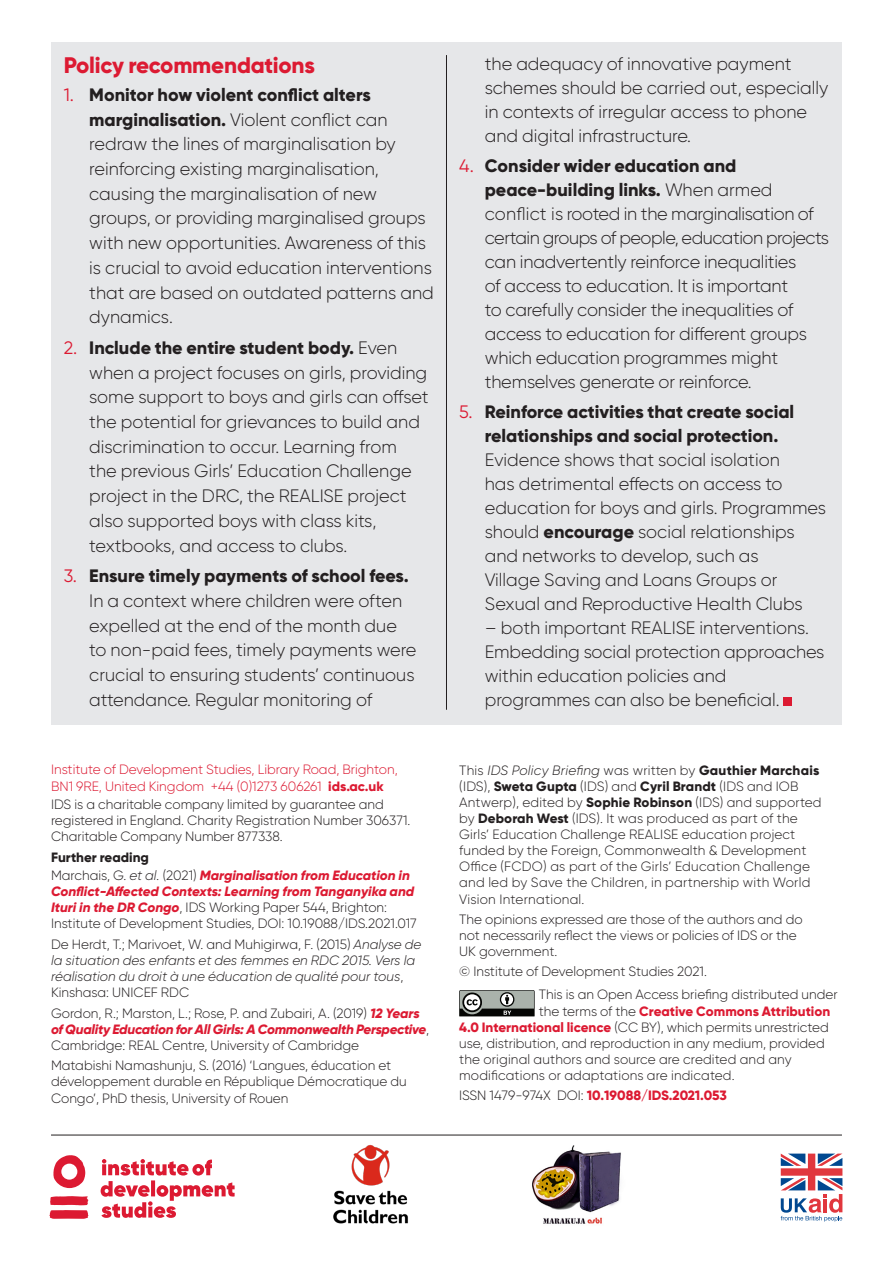
<style>
.page{position:relative;width:893px;height:1263px;background:#fff}
.page>*{position:absolute;margin:0;border:0;box-sizing:border-box;transform-origin:0 0}
.t1{font:800 22.5px "Gilroy";letter-spacing:-.01em;color:#dc1a32}
.t2{font:300 18px/24.8px "Gilroy";color:#231f20}
.t3{font:800 18px/24px "Gilroy";color:#231f20;text-align:center}
.t4{font:300 13.5px/16px "Gilroy";color:#231f20}
.t5{font:italic 300 13.5px/16.2px "Gilroy";color:#231f20}
.t6{font:300 13.5px/16.2px "Gilroy";color:#dc1a32}
.t7{font:italic 800 13.5px/18.3px "Gilroy";color:#dc1a32}
.t8{font:800 13.5px "Gilroy";letter-spacing:-.005em;color:#dc1a32}
.s1{font-weight:400;color:#dc1a32}
.s2{font-weight:800}
.s3{font-style:normal;color:#231f20}
.s4{font-weight:300;font-style:normal;color:#231f20}
.s5{font-weight:300;color:#231f20}
.s6{font-weight:800;font-style:italic;color:#dc1a32}
.s7{font-style:normal}
.s8{font-style:italic}
.s9{font-weight:800;color:#dc1a32}
</style>
<div class="page">
<hr style="left:51px;top:1135px;width:791px;height:1px;background:#231f20">
<div style="left:51px;top:43px;width:791px;height:682px;background:#e6e7e9"></div>
<div style="left:784px;top:698px;width:8px;height:8px;background:#dc1a32"></div>
<hr style="left:446px;top:55px;width:1px;height:654px;background:#231f20">
<svg style="left:459px;top:990px;width:76px;height:27px;background:#787c78"></svg>
<svg style="left:49px;top:1155px;width:186px;height:64px"></svg>
<svg style="left:781px;top:1153px;width:61px;height:68px"></svg>
<img style="left:333px;top:1144px;width:75px;height:80px">
<img style="left:532px;top:1145px;width:89px;height:79px">
<p class="t1" style="left:64px;top:51px;width:253px">Policy recommendations</p>
<p class="t2" style="left:89px;top:82px;width:346px;text-indent:-26px"><span class="s1">1.</span> <span class="s2">Monitor how violent conflict alters marginalisation.</span> Violent conflict can redraw the lines of marginalisation by reinforcing existing marginalisation, causing the marginalisation of new groups, or providing marginalised groups with new opportunities. Awareness of this is crucial to avoid education interventions that are based on outdated patterns and dynamics.</p>
<p class="t2" style="left:89px;top:335px;width:341px;text-indent:-26px"><span class="s1">2.</span> <span class="s2">Include the entire student body.</span> Even when a project focuses on girls, providing some support to boys and girls can offset the potential for grievances to build and discrimination to occur. Learning from the previous Girls’ Education Challenge project in the DRC, the REALISE project also supported boys with class kits, textbooks, and access to clubs.</p>
<p class="t2" style="left:89px;top:563px;width:329px;text-indent:-26px"><span class="s1">3.</span> <span class="s2">Ensure timely payments of school fees.<br></span>In a context where children were often expelled at the end of the month due to non-paid fees, timely payments were crucial to ensuring students’ continuous attendance. Regular monitoring of</p>
<p class="t6" style="left:51px;top:761px;width:348px">Institute of Development Studies, Library Road, Brighton,<br>BN1 9RE, United Kingdom +44 (0)1273 606261 <span class="s2">ids.ac.uk</span></p>
<p class="t4" style="left:51px;top:796px;width:361px">IDS is a charitable company limited by guarantee and registered in England. Charity Registration Number 306371.<br>Charitable Company Number 877338.</p>
<p class="t7" style="left:51px;top:848px;width:360px"><span class="s3">Further reading<br></span><span class="s4">Marchais, G.</span> <span class="s5">et al.</span> <span class="s4">(2021)</span> Marginalisation from Education in</p>
<p class="t4" style="left:51px;top:883px;width:367px"><span class="s6">Conflict-Affected Contexts: Learning from Tanganyika and<br>Ituri in the DR Congo</span>, IDS Working Paper 544, Brighton:<br>Institute of Development Studies, DOI: 10.19088/IDS.2021.017</p>
<p class="t5" style="left:51px;top:936px;width:372px"><span class="s7">De Herdt, T.; Marivoet, W. and Muhigirwa, F. (2015)</span> Analyse de la situation des enfants et des femmes en RDC 2015. Vers la réalisation du droit à une éducation de qualité pour tous<span class="s7">, Kinshasa: UNICEF RDC</span></p>
<p class="t4" style="left:51px;top:1004px;width:379px">Gordon, R.; Marston, L.; Rose, P. and Zubairi, A. (2019) <span class="s6">12 Years of Quality Education for All Girls: A Commonwealth Perspective</span>,<br>Cambridge: REAL Centre, University of Cambridge</p>
<p class="t4" style="left:51px;top:1057px;width:357px">Matabishi Namashunju, S. (2016) ‘Langues, éducation et développement durable en République Démocratique du<br>Congo’, PhD thesis, University of Rouen</p>
<p class="t2" style="left:485px;top:51px;width:345px;line-height:24px">the adequacy of innovative payment schemes should be carried out, especially in contexts of irregular access to phone and digital infrastructure.</p>
<p class="t2" style="left:485px;top:153px;width:346px;line-height:24px;text-indent:-26px"><span class="s1">4.</span> <span class="s2">Consider wider education and peace-building links.</span> When armed conflict is rooted in the marginalisation of certain groups of people, education projects can inadvertently reinforce inequalities<br>of access to education. It is important<br>to carefully consider the inequalities of access to education for different groups which education programmes might themselves generate or reinforce.</p>
<p class="t3" style="left:459px;top:399px;width:336px"><span class="s1">5.</span> Reinforce activities that create social relationships and social protection.</p>
<p class="t2" style="left:485px;top:447px;width:343px;line-height:24px">Evidence shows that social isolation<br>has detrimental effects on access to education for boys and girls. Programmes should <span class="s2">encourage</span> social relationships and networks to develop, such as<br>Village Saving and Loans Groups or Sexual and Reproductive Health Clubs</p>
<p class="t2" style="left:485px;top:615px;width:341px;line-height:24px">– both important REALISE interventions.<br>Embedding social protection approaches within education policies and programmes can also be beneficial.</p>
<p class="t4" style="left:459px;top:762px;width:364px">This <span class="s8">IDS Policy Briefing</span> was written by <span class="s2">Gauthier Marchais </span>(IDS), <span class="s2">Sweta Gupta</span> (IDS) and <span class="s2">Cyril Brandt</span> (IDS and IOB Antwerp), edited by <span class="s2">Sophie Robinson</span> (IDS) and supported by <span class="s2">Deborah West</span> (IDS). It was produced as part of the Girls’ Education Challenge REALISE education project funded by the Foreign, Commonwealth &amp; Development Office (FCDO) as part of the Girls’ Education Challenge and led by Save the Children, in partnership with World Vision International.</p>
<p class="t4" style="left:459px;top:911px;width:345px">The opinions expressed are those of the authors and do not necessarily reflect the views or policies of IDS or the<br>UK government.</p>
<p class="t4" style="left:539px;top:960px;width:300px;line-height:23px;text-indent:-80px">© Institute of Development Studies 2021.<br>This is an Open Access briefing distributed under</p>
<p class="t4" style="left:459px;top:1003px;width:372px;text-indent:80px">the terms of the <span class="s9">Creative Commons Attribution 4.0 International licence</span> (CC BY), which permits unrestricted use, distribution, and reproduction in any medium, provided the original authors and source are credited and any modifications or adaptations are indicated.</p>
<p class="t8" style="left:459px;top:1087px;width:269px"><span class="s5">ISSN 1479-974X DOI:</span> 10.19088/IDS.2021.053</p>
</div>
